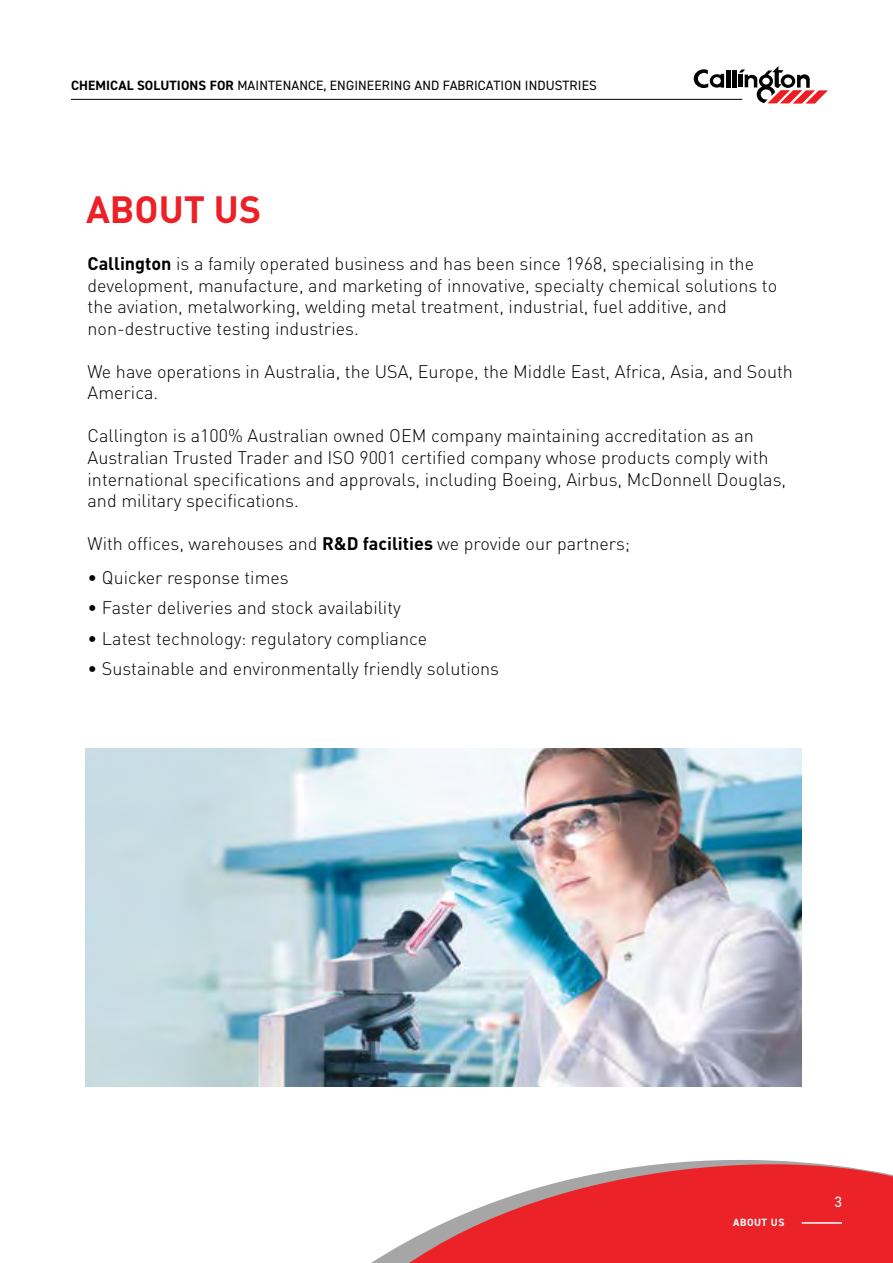
<style>
.page{position:relative;width:893px;height:1263px;background:#fff}
.page>*{position:absolute;margin:0;border:0;box-sizing:border-box;transform-origin:0 0}
.t1{font:700 37.5px "DIN Pro";color:#ec2027}
.t2{font:300 18px/21.6px "DIN Pro";color:#000}
.t3{font:15px "DIN2014";color:#fff}
.t4{font:13.5px "DIN2014";letter-spacing:.01em;color:#000}
.t5{font:700 10.5px "DIN2014";letter-spacing:.05em;color:#fff}
.s1{font-weight:700}
</style>
<div class="page">
<hr style="left:71px;top:99px;width:671px;height:1px;background:#000">
<hr style="left:726px;top:70px;width:4px;height:17px;background:#000">
<hr style="left:732px;top:70px;width:4px;height:17px;background:#000">
<hr style="left:738px;top:74px;width:4px;height:13px;background:#000">
<svg style="left:694px;top:69px;width:30px;height:19px"></svg>
<svg style="left:739px;top:66px;width:89px;height:38px"></svg>
<svg style="left:387px;top:1160px;width:506px;height:103px;fill:#eb2329"></svg>
<hr style="left:802px;top:1222px;width:40px;height:2px;background:#fff">
<img style="left:85px;top:748px;width:717px;height:338px">
<p class="t4" style="left:71px;top:77px;width:527px"><span class="s1">CHEMICAL SOLUTIONS FOR</span> MAINTENANCE, ENGINEERING AND FABRICATION INDUSTRIES</p>
<h1 class="t1" style="left:86px;top:178px;width:177px">ABOUT US</h1>
<p class="t2" style="left:88px;top:251px;width:691px"><span class="s1">Callington</span> is a family operated business and has been since 1968, specialising in the development, manufacture, and marketing of innovative, specialty chemical solutions to the aviation, metalworking, welding metal treatment, industrial, fuel additive, and non-destructive testing industries.</p>
<p class="t2" style="left:88px;top:359px;width:707px">We have operations in Australia, the USA, Europe, the Middle East, Africa, Asia, and South<br>America.</p>
<p class="t2" style="left:88px;top:423px;width:700px">Callington is a100% Australian owned OEM company maintaining accreditation as an Australian Trusted Trader and ISO 9001 certified company whose products comply with international specifications and approvals, including Boeing, Airbus, McDonnell Douglas, and military specifications.</p>
<p class="t2" style="left:88px;top:531px;width:544px">With offices, warehouses and <span class="s1">R&amp;D facilities</span> we provide our partners;</p>
<p class="t2" style="left:88px;top:565px;width:203px">• Quicker response times</p>
<p class="t2" style="left:88px;top:596px;width:315px">• Faster deliveries and stock availability</p>
<p class="t2" style="left:88px;top:626px;width:341px">• Latest technology: regulatory compliance</p>
<p class="t2" style="left:88px;top:656px;width:413px">• Sustainable and environmentally friendly solutions</p>
<p class="t5" style="left:733px;top:1215px;width:53px">ABOUT US</p>
<p class="t3" style="left:834px;top:1193px;width:9px">3</p>
</div>
